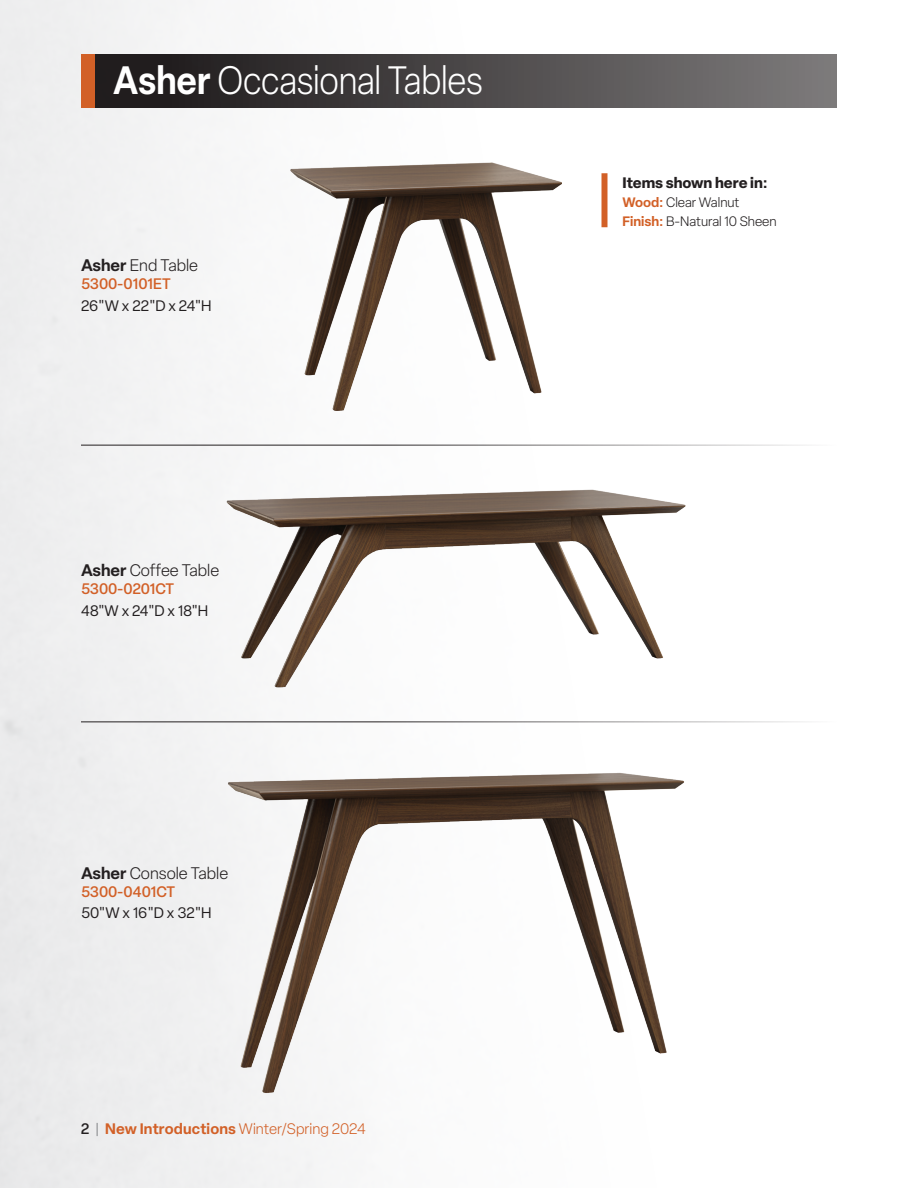
<style>
.page{position:relative;width:918px;height:1188px;background:#fff}
.page>*{position:absolute;margin:0;border:0;box-sizing:border-box;transform-origin:0 0}
.Set_Name{font:300 39px "Elza";letter-spacing:-.01em;color:#fff;scale:.9 1}
.t1{font:300 16.5px "Elza";color:#231f20}
.t2{font:15px "Elza";color:#231f20}
.t3{font:300 15px "Elza";color:#d26027}
.t4{font:500 15px "Elza";letter-spacing:-.005em;color:#d26027}
.t5{font:700 15px "Elza";color:#231f20}
.t6{font:300 13.5px "Elza";color:#231f20}
.s1{font-weight:600}
.s2{font-weight:500;color:#231f20}
.s3{color:#808285}
.s4{font-weight:600;color:#d26027}
</style>
<div class="page">
<img style="left:0;top:0;width:805px;height:1188px">
<div style="left:81px;top:54px;width:756px;height:54px;background:linear-gradient(to right,#171314,#7d7b7b)"></div>
<div style="left:81px;top:54px;width:13px;height:54px;background:#d26027"></div>
<img style="left:228px;top:772px;width:456px;height:321px">
<img style="left:226px;top:490px;width:460px;height:198px">
<img style="left:291px;top:162px;width:270px;height:249px">
<hr style="left:81px;top:445px;width:756px;height:1px;background:#231f20">
<hr style="left:81px;top:722px;width:756px;height:1px;background:#231f20">
<div style="left:602px;top:173px;width:6px;height:54px;background:#d26027"></div>
<p class="Set_Name" style="left:113px;top:56px;width:412px"><span class="s1">Asher</span> Occasional Tables</p>
<p class="t1" style="left:81px;top:255px;width:119px"><span class="s1">Asher</span> End Table</p>
<p class="t4" style="left:81px;top:274px;width:91px">5300-0101ET</p>
<p class="t2" style="left:81px;top:296px;width:132px">26"W x 22"D x 24"H</p>
<p class="t1" style="left:81px;top:560px;width:140px"><span class="s1">Asher</span> Coffee Table</p>
<p class="t4" style="left:81px;top:579px;width:95px">5300-0201CT</p>
<p class="t2" style="left:81px;top:601px;width:129px">48"W x 24"D x 18"H</p>
<p class="t1" style="left:81px;top:862px;width:149px"><span class="s1">Asher</span> Console Table</p>
<p class="t4" style="left:81px;top:881px;width:96px">5300-0401CT</p>
<p class="t2" style="left:81px;top:903px;width:132px">50"W x 16"D x 32"H</p>
<p class="t3" style="left:81px;top:1119px;width:286px"><span class="s2">2</span> <span class="s3">|</span> <span class="s1">New Introductions</span> Winter/Spring 2024</p>
<p class="t5" style="left:622px;top:171px;width:147px">Items shown here in:</p>
<p class="t6" style="left:622px;top:193px;width:119px"><span class="s4">Wood:</span> Clear Walnut</p>
<p class="t6" style="left:622px;top:213px;width:156px"><span class="s4">Finish:</span> B-Natural 10 Sheen</p>
</div>
